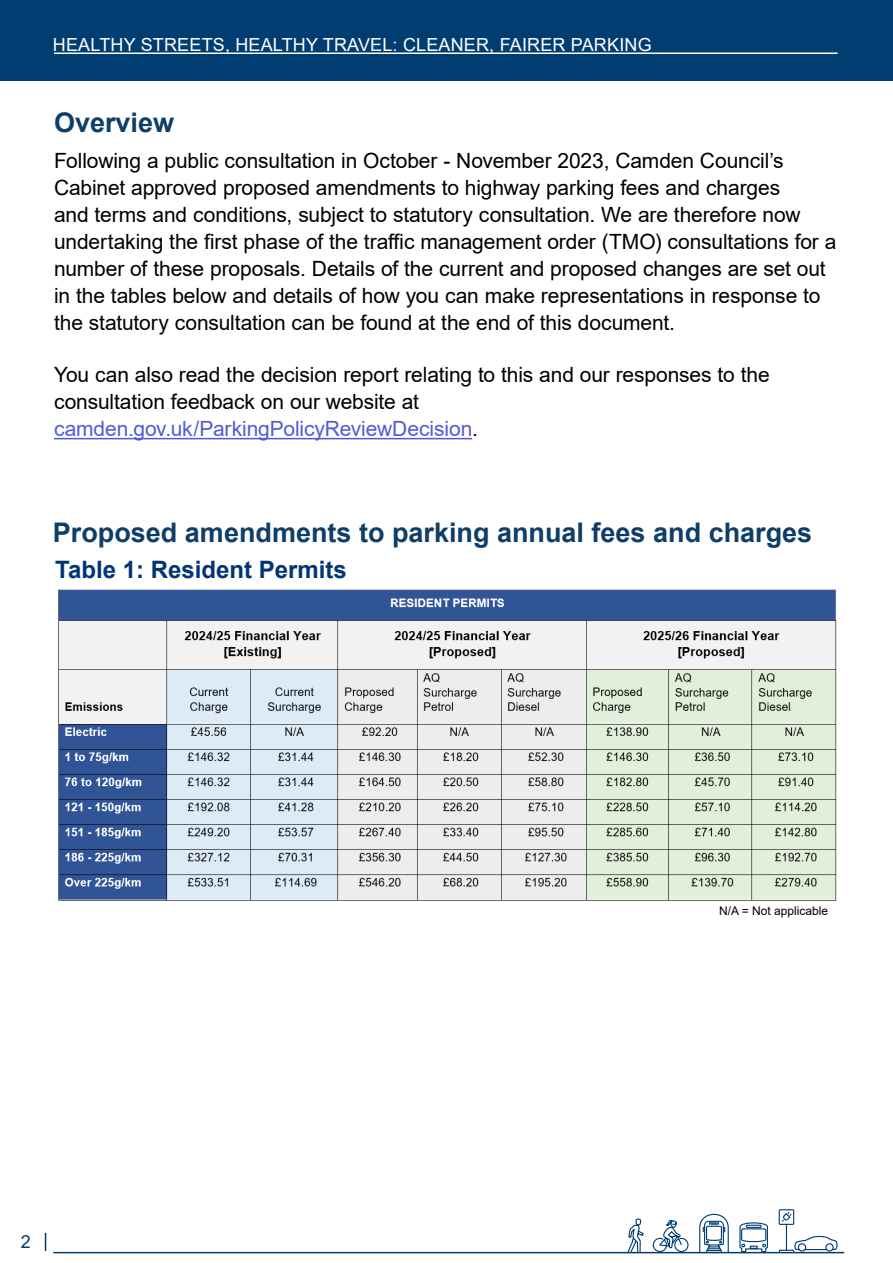
<style>
.page{position:relative;width:893px;height:1263px;background:#fff}
.page>*{position:absolute;margin:0;border:0;box-sizing:border-box;transform-origin:0 0}
.Paragraph{font:700 27px "Arial";color:#0e3e67}
.SUB_A{font:700 27px "Arial";color:#0e3e67}
.Paragraph-2{font:700 24px "Arial";color:#003574}
.SUB_A-2{font:21px/27px "Arial";letter-spacing:-.005em;color:#000}
.SUB_A-3{font:21px "Arial";letter-spacing:-.005em;color:#4f5cd6}
.t1{font:18px "Arial";letter-spacing:.01em;color:#fff}
.t2{font:18px "Arial";color:#003d71}
.SUB_A-4{font:12px "Arial";color:#000}
.s1{color:#000}
</style>
<div class="page">
<div style="left:0;top:0;width:893px;height:81px;background:#003d71"></div>
<hr style="left:53px;top:1252px;width:791px;height:1px;background:#003b71">
<svg style="left:45px;top:1233px;width:1px;height:18px"></svg>
<svg style="left:739px;top:1222px;width:29px;height:30px"></svg>
<svg style="left:626px;top:1218px;width:18px;height:36px"></svg>
<svg style="left:699px;top:1213px;width:30px;height:41px"></svg>
<svg style="left:652px;top:1220px;width:37px;height:32px"></svg>
<svg style="left:778px;top:1209px;width:59px;height:43px"></svg>
<hr style="left:54px;top:53px;width:783px;height:1px;background:#fff">
<hr style="left:54px;top:438px;width:418px;height:1px;background:#4f5cd6">
<img style="left:58px;top:589px;width:779px;height:312px">
<p class="t1" style="left:53px;top:32px;width:600px">HEALTHY STREETS, HEALTHY TRAVEL: CLEANER, FAIRER PARKING</p>
<p class="SUB_A" style="left:54px;top:104px;width:122px">Overview</p>
<p class="SUB_A-2" style="left:54px;top:147px;width:784px">Following a public consultation in October - November 2023, Camden Council’s Cabinet approved proposed amendments to highway parking fees and charges<br>and terms and conditions, subject to statutory consultation. We are therefore now undertaking the first phase of the traffic management order (TMO) consultations for a number of these proposals. Details of the current and proposed changes are set out in the tables below and details of how you can make representations in response to the statutory consultation can be found at the end of this document.</p>
<p class="SUB_A-2" style="left:54px;top:361px;width:717px">You can also read the decision report relating to this and our responses to the consultation feedback on our website at</p>
<p class="SUB_A-3" style="left:54px;top:415px;width:425px">camden.gov.uk/ParkingPolicyReviewDecision<span class="s1">.</span></p>
<p class="Paragraph" style="left:53px;top:514px;width:761px">Proposed amendments to parking annual fees and charges</p>
<p class="Paragraph-2" style="left:55px;top:553px;width:293px">Table 1: Resident Permits</p>
<p class="t2" style="left:21px;top:1229px;width:12px">2</p>
<p class="SUB_A-4" style="left:719px;top:902px;width:111px">N/A = Not applicable</p>
</div>
